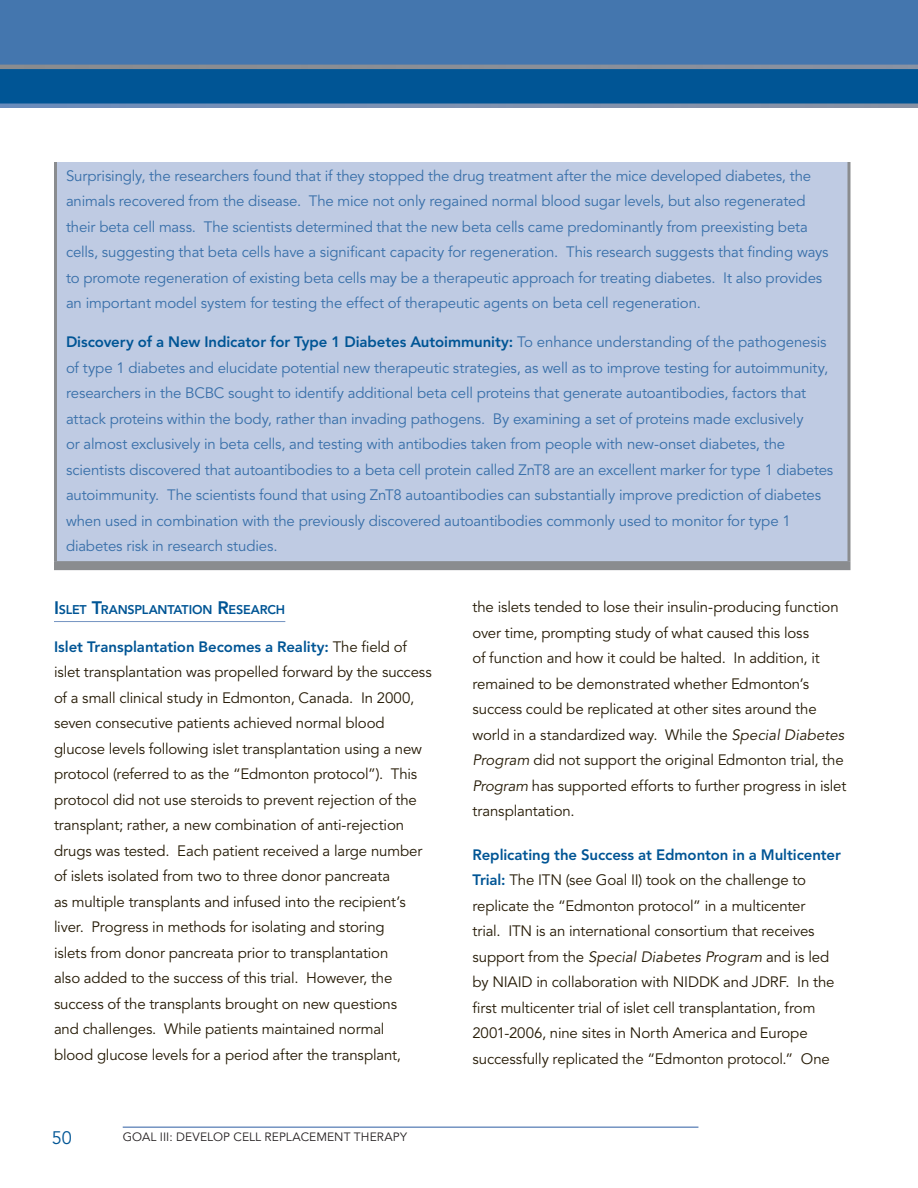
<style>
.page{position:relative;width:918px;height:1188px;background:#fff}
.page>*{position:absolute;margin:0;border:0;box-sizing:border-box;transform-origin:0 0}
.t1{font:18px "Avenir";color:#005595}
.K_Body_Copy{font:15px/25.5px "Avenir";letter-spacing:-.01em;color:#251a05}
.Highlight_body_copy{font:15px/25.5px "Avenir";letter-spacing:-.01em;color:#386fa9}
.Subhead{font:800 12.6px "Avenir";letter-spacing:-.015em;color:#005595}
.t2{font:12px "Avenir";letter-spacing:.01em;color:#231f20}
.s1{font-weight:800;color:#005595}
.s2{font-size:18px}
.s3{font-style:italic}
</style>
<div class="page">
<hr style="left:123px;top:1126px;width:575px;height:2px;background:#7393c1">
<div style="left:0;top:0;width:918px;height:108px;background:#4476ae"></div>
<div style="left:0;top:67px;width:918px;height:38px;background:#005595"></div>
<svg style="left:0;top:104px;width:918px;height:4px;background:#7c90b0"></svg>
<hr style="left:0;top:65px;width:918px;height:4px;background:#8a8e96">
<div style="left:56px;top:162px;width:793px;height:404px;background:#bfcbe3"></div>
<hr style="left:54px;top:162px;width:3px;height:399px;background:#8a8c8f">
<hr style="left:848px;top:162px;width:2px;height:399px;background:#8a8c8f">
<div style="left:54px;top:561px;width:796px;height:9px;background:#8a8c8f"></div>
<hr style="left:54px;top:621px;width:231px;height:1px;background:#7393c1">
<p class="Highlight_body_copy" style="left:66px;top:163px;width:764px">Surprisingly, the researchers found that if they stopped the drug treatment after the mice developed diabetes, the animals recovered from the disease. The mice not only regained normal blood sugar levels, but also regenerated their beta cell mass. The scientists determined that the new beta cells came predominantly from preexisting beta cells, suggesting that beta cells have a significant capacity for regeneration. This research suggests that finding ways to promote regeneration of existing beta cells may be a therapeutic approach for treating diabetes. It also provides an important model system for testing the effect of therapeutic agents on beta cell regeneration.</p>
<p class="Highlight_body_copy" style="left:66px;top:330px;width:769px"><span class="s1">Discovery of a New Indicator for Type 1 Diabetes Autoimmunity:</span> To enhance understanding of the pathogenesis of type 1 diabetes and elucidate potential new therapeutic strategies, as well as to improve testing for autoimmunity, researchers in the BCBC sought to identify additional beta cell proteins that generate autoantibodies, factors that attack proteins within the body, rather than invading pathogens. By examining a set of proteins made exclusively<br>or almost exclusively in beta cells, and testing with antibodies taken from people with new-onset diabetes, the scientists discovered that autoantibodies to a beta cell protein called ZnT8 are an excellent marker for type 1 diabetes autoimmunity. The scientists found that using ZnT8 autoantibodies can substantially improve prediction of diabetes when used in combination with the previously discovered autoantibodies commonly used to monitor for type 1 diabetes risk in research studies.</p>
<p class="Subhead" style="left:54px;top:603px;width:233px"><span class="s2">I</span> SLET <span class="s2">T</span>RANSPLANTATION <span class="s2">R</span>ESEARCH</p>
<p class="K_Body_Copy" style="left:54px;top:634px;width:379px"><span class="s1">Islet Transplantation Becomes a Reality:</span> The field of islet transplantation was propelled forward by the success of a small clinical study in Edmonton, Canada. In 2000, seven consecutive patients achieved normal blood glucose levels following islet transplantation using a new protocol (referred to as the “Edmonton protocol”). This protocol did not use steroids to prevent rejection of the transplant; rather, a new combination of anti-rejection drugs was tested. Each patient received a large number of islets isolated from two to three donor pancreata<br>as multiple transplants and infused into the recipient’s liver. Progress in methods for isolating and storing<br>islets from donor pancreata prior to transplantation<br>also added to the success of this trial. However, the success of the transplants brought on new questions<br>and challenges. While patients maintained normal<br>blood glucose levels for a period after the transplant,</p>
<p class="t1" style="left:52px;top:1127px;width:21px">50</p>
<p class="t2" style="left:123px;top:1130px;width:286px">GOAL III: DEVELOP CELL REPLACEMENT THERAPY</p>
<p class="K_Body_Copy" style="left:472px;top:595px;width:375px">the islets tended to lose their insulin-producing function over time, prompting study of what caused this loss<br>of function and how it could be halted. In addition, it remained to be demonstrated whether Edmonton’s success could be replicated at other sites around the world in a standardized way. While the <span class="s3">Special Diabetes Program</span> did not support the original Edmonton trial, the <span class="s3">Program</span> has supported efforts to further progress in islet transplantation.</p>
<p class="K_Body_Copy" style="left:472px;top:842px;width:370px"><span class="s1">Replicating the Success at Edmonton in a Multicenter Trial:</span> The ITN (see Goal II) took on the challenge to replicate the “Edmonton protocol” in a multicenter<br>trial. ITN is an international consortium that receives support from the <span class="s3">Special Diabetes Program</span> and is led by NIAID in collaboration with NIDDK and JDRF. In the first multicenter trial of islet cell transplantation, from 2001-2006, nine sites in North America and Europe successfully replicated the “Edmonton protocol.” One</p>
</div>
